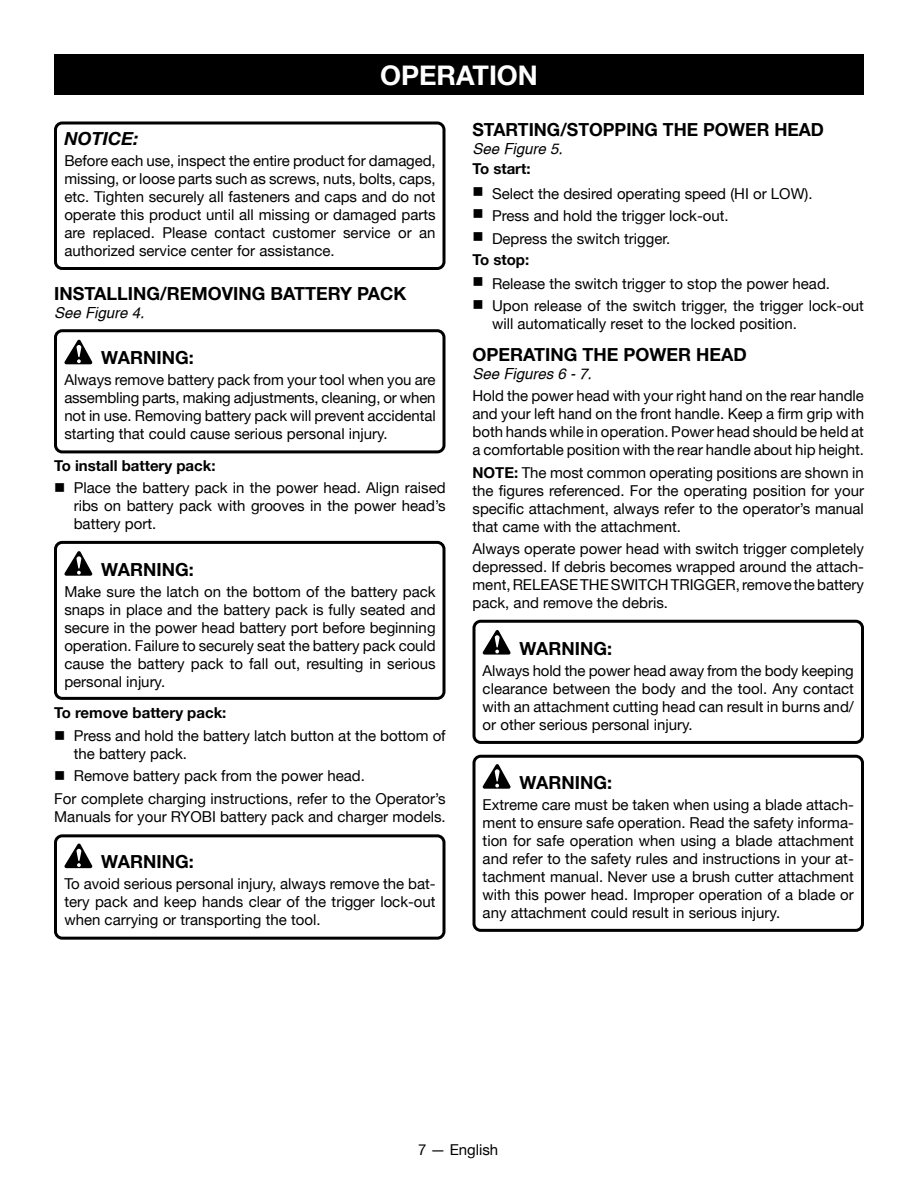
<style>
.page{position:relative;width:918px;height:1188px;background:#fff}
.page>*{position:absolute;margin:0;border:0;box-sizing:border-box;transform-origin:0 0}
.HEADING{font:700 27px "Helvetica Neue";color:#fff}
.Heading_2_w_figure{font:700 18px "Helvetica Neue";color:#000}
.Warning{font:700 18px "Helvetica Neue";color:#000}
.Heading_2__no_space{font:700 18px "Helvetica Neue";color:#000}
.Notice{font:italic 700 18px "Helvetica Neue";color:#000}
.Warning_Text{font:15px/18px "Helvetica Neue";color:#000;text-align:justify}
.Body_text{font:15px/18px "Helvetica Neue";color:#000;text-align:justify}
.bullets{font:15px/18px "Helvetica Neue";color:#000}
.Body_text-2{font:700 15px "Helvetica Neue";color:#000}
.See_figure{font:italic 15px "Helvetica";color:#000}
.see_figure{font:700 15px "Helvetica Neue";color:#000}
.see_figure-2{font:italic 15px "Helvetica";color:#000}
.s1{font-weight:700}
</style>
<div class="page">
<svg style="left:483px;top:630px;width:28px;height:25px"></svg>
<svg style="left:483px;top:764px;width:28px;height:25px"></svg>
<svg style="left:64px;top:340px;width:28px;height:24px"></svg>
<svg style="left:64px;top:551px;width:28px;height:25px"></svg>
<svg style="left:64px;top:844px;width:28px;height:24px"></svg>
<div style="left:54px;top:54px;width:810px;height:40px;background:#000"></div>
<div style="left:54px;top:122px;width:392px;height:148px;border:3px solid #000;border-radius:7px"></div>
<div style="left:54px;top:834px;width:392px;height:106px;border:3px solid #000;border-radius:7px"></div>
<div style="left:54px;top:541px;width:392px;height:159px;border:3px solid #000;border-radius:7px"></div>
<div style="left:472px;top:620px;width:392px;height:124px;border:3px solid #000;border-radius:7px"></div>
<div style="left:472px;top:755px;width:392px;height:177px;border:3px solid #000;border-radius:7px"></div>
<div style="left:54px;top:329px;width:392px;height:124px;border:3px solid #000;border-radius:7px"></div>
<p class="HEADING" style="left:380px;top:58px;width:159px">OPERATION</p>
<p class="Notice" style="left:64px;top:127px;width:76px">NOTICE:</p>
<p class="Warning_Text" style="left:64px;top:151px;width:373px">Before each use, inspect the entire product for damaged, missing, or loose parts such as screws, nuts, bolts, caps, etc. Tighten securely all fasteners and caps and do not operate this product until all missing or damaged parts are replaced. Please contact customer service or an authorized service center for assistance.</p>
<p class="Heading_2_w_figure" style="left:54px;top:283px;width:354px">INSTALLING/REMOVING BATTERY PACK</p>
<p class="See_figure" style="left:54px;top:304px;width:92px">See Figure 4.</p>
<p class="Warning" style="left:101px;top:347px;width:94px">WARNING:</p>
<p class="Warning_Text" style="left:64px;top:371px;width:373px">Always remove battery pack from your tool when you are assembling parts, making adjustments, cleaning, or when not in use. Removing battery pack will prevent accidental starting that could cause serious personal injury.</p>
<p class="Body_text-2" style="left:54px;top:456px;width:163px">To install battery pack:</p>
<p class="bullets" style="left:74px;top:479px;width:374px;text-align:justify;text-indent:-20px">■ Place the battery pack in the power head. Align raised ribs on battery pack with grooves in the power head’s battery port.</p>
<p class="Warning" style="left:101px;top:558px;width:94px">WARNING:</p>
<p class="Warning_Text" style="left:64px;top:582px;width:373px">Make sure the latch on the bottom of the battery pack snaps in place and the battery pack is fully seated and secure in the power head battery port before beginning operation. Failure to securely seat the battery pack could cause the battery pack to fall out, resulting in serious personal injury.</p>
<p class="Body_text-2" style="left:54px;top:704px;width:174px">To remove battery pack:</p>
<p class="bullets" style="left:74px;top:726px;width:373px;text-indent:-20px">■ Press and hold the battery latch button at the bottom of the battery pack.</p>
<p class="bullets" style="left:54px;top:767px;width:312px">■ Remove battery pack from the power head.</p>
<p class="Body_text" style="left:54px;top:789px;width:393px">For complete charging instructions, refer to the Operator’s<br>Manuals for your RYOBI battery pack and charger models.</p>
<p class="Warning" style="left:101px;top:851px;width:94px">WARNING:</p>
<p class="Warning_Text" style="left:64px;top:875px;width:373px">To avoid serious personal injury, always remove the bat&shy;tery pack and keep hands clear of the trigger lock-out when carrying or transporting the tool.</p>
<p class="Heading_2__no_space" style="left:472px;top:118px;width:353px">STARTING/STOPPING THE POWER HEAD</p>
<p class="see_figure-2" style="left:472px;top:140px;width:92px">See Figure 5.</p>
<p class="see_figure" style="left:472px;top:160px;width:60px">To start:</p>
<p class="bullets" style="left:472px;top:184px;width:342px">■ Select the desired operating speed (HI or LOW).</p>
<p class="bullets" style="left:472px;top:207px;width:258px">■ Press and hold the trigger lock-out.</p>
<p class="bullets" style="left:472px;top:229px;width:199px">■ Depress the switch trigger.</p>
<p class="see_figure" style="left:472px;top:250px;width:58px">To stop:</p>
<p class="bullets" style="left:472px;top:274px;width:359px">■ Release the switch trigger to stop the power head.</p>
<p class="bullets" style="left:492px;top:297px;width:374px;text-indent:-20px">■ Upon release of the switch trigger, the trigger lock-out will automatically reset to the locked position.</p>
<p class="Heading_2_w_figure" style="left:472px;top:343px;width:276px">OPERATING THE POWER HEAD</p>
<p class="See_figure" style="left:472px;top:365px;width:121px">See Figures 6 - 7.</p>
<p class="Body_text" style="left:472px;top:387px;width:393px">Hold the power head with your right hand on the rear handle and your left hand on the front handle. Keep a firm grip with both hands while in operation. Power head should be held at a comfortable position with the rear handle about hip height.</p>
<p class="Body_text" style="left:472px;top:463px;width:393px"><span class="s1">NOTE:</span> The most common operating positions are shown in the figures referenced. For the operating position for your specific attachment, always refer to the operator’s manual that came with the attachment.</p>
<p class="Body_text" style="left:472px;top:540px;width:393px">Always operate power head with switch trigger completely depressed. If debris becomes wrapped around the attach&shy;ment, RELEASE THE SWITCH TRIGGER, remove the battery pack, and remove the debris.</p>
<p class="Warning" style="left:520px;top:637px;width:94px">WARNING:</p>
<p class="Warning_Text" style="left:483px;top:661px;width:373px">Always hold the power head away from the body keeping clearance between the body and the tool. Any contact with an attachment cutting head can result in burns and/ or other serious personal injury.</p>
<p class="Warning" style="left:520px;top:771px;width:94px">WARNING:</p>
<p class="Warning_Text" style="left:483px;top:795px;width:373px">Extreme care must be taken when using a blade attach&shy;ment to ensure safe operation. Read the safety informa&shy;tion for safe operation when using a blade attachment and refer to the safety rules and instructions in your at&shy;tachment manual. Never use a brush cutter attachment with this power head. Improper operation of a blade or any attachment could result in serious injury.</p>
<p class="Warning_Text" style="left:418px;top:1140px;width:82px">7 — English</p>
</div>
